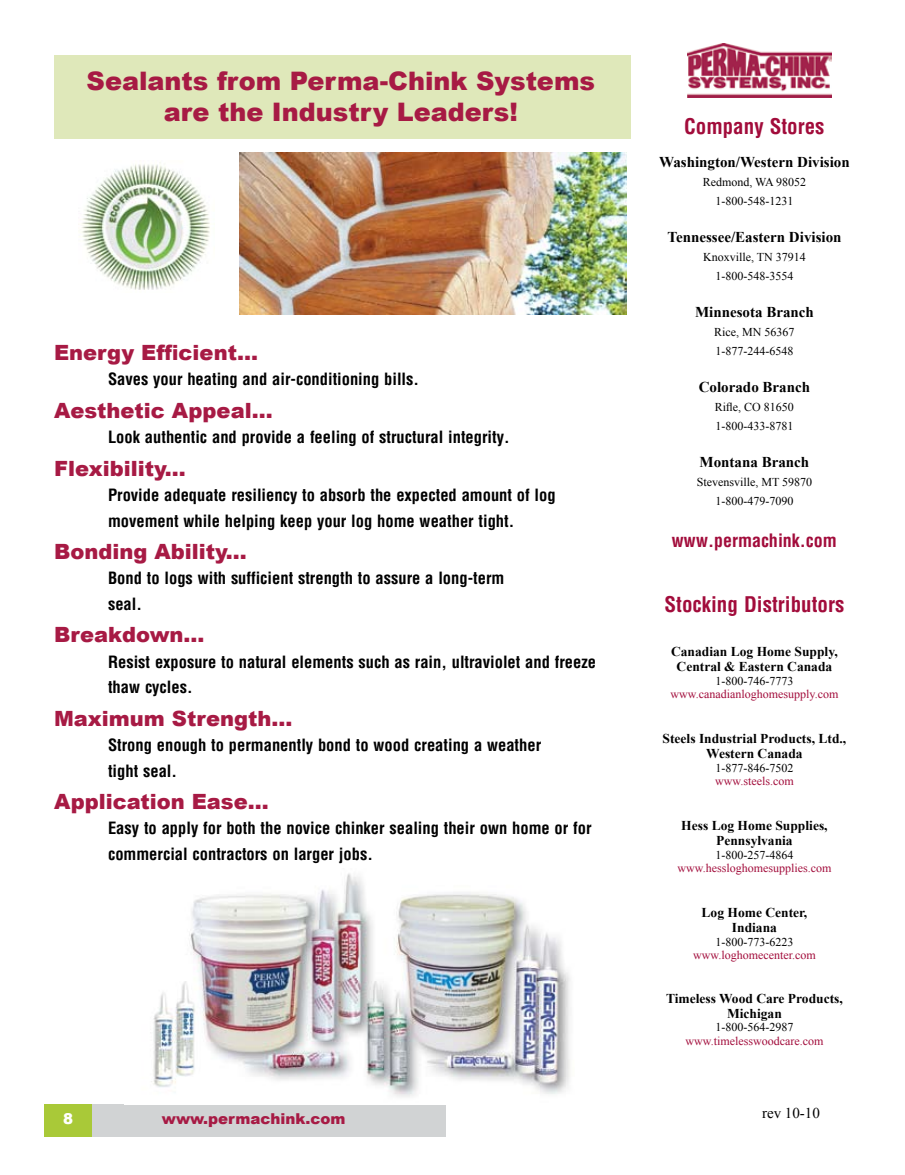
<style>
.page{position:relative;width:905px;height:1175px;background:#fff}
.page>*{position:absolute;margin:0;border:0;box-sizing:border-box;transform-origin:0 0}
.t1{font:900 25.5px/30.6px "Arial";color:#a71a44;text-align:center}
.t2{font:900 21px "Arial";color:#a71a44}
.t3{font:21px "BD Hanover";color:#a20c3b}
.t4{font:18px "BD Hanover";color:#a20c3b}
.t5{font:16.5px/25.5px "BD Hanover";color:#000}
.t6{font:700 15px "Times New Roman";color:#000}
.t7{font:900 15px "Arial";color:#a71a44}
.t8{font:15px "Times New Roman";color:#000}
.t9{font:900 15px "Arial";color:#fff}
.t10{font:700 13.5px/15px "Times New Roman";color:#000;text-align:center}
.t11{font:12px/18.8px "Times New Roman";color:#000;text-align:center}
.t12{font:12px "Times New Roman";color:#a20c3b}
</style>
<div class="page">
<div style="left:56px;top:1104px;width:390px;height:32px;background:#d1d3d4"></div>
<div style="left:44px;top:1104px;width:48px;height:32px;background:#a9c938"></div>
<img style="left:688px;top:44px;width:143px;height:54px">
<div style="left:54px;top:55px;width:577px;height:83px;background:#dfe8ba"></div>
<img style="left:240px;top:153px;width:387px;height:162px">
<img style="left:81px;top:162px;width:129px;height:128px">
<img style="left:151px;top:873px;width:419px;height:224px">
<h1 class="t1" style="left:87px;top:65px;width:510px">Sealants from Perma-Chink Systems are the Industry Leaders!</h1>
<p class="t2" style="left:54px;top:337px;width:205px">Energy Efficient...</p>
<p class="t5" style="left:108px;top:365px;width:312px">Saves your heating and air-conditioning bills.</p>
<p class="t2" style="left:54px;top:395px;width:220px">Aesthetic Appeal...</p>
<p class="t5" style="left:108px;top:423px;width:403px">Look authentic and provide a feeling of structural integrity.</p>
<p class="t2" style="left:54px;top:453px;width:133px">Flexibility...</p>
<p class="t5" style="left:108px;top:481px;width:449px">Provide adequate resiliency to absorb the expected amount of log movement while helping keep your log home weather tight.</p>
<p class="t2" style="left:54px;top:536px;width:194px">Bonding Ability...</p>
<p class="t5" style="left:108px;top:564px;width:398px">Bond to logs with sufficient strength to assure a long-term seal.</p>
<p class="t2" style="left:54px;top:619px;width:152px">Breakdown...</p>
<p class="t5" style="left:108px;top:648px;width:489px">Resist exposure to natural elements such as rain, ultraviolet and freeze thaw cycles.</p>
<p class="t2" style="left:54px;top:703px;width:240px">Maximum Strength...</p>
<p class="t5" style="left:108px;top:731px;width:434px">Strong enough to permanently bond to wood creating a weather tight seal.</p>
<p class="t2" style="left:54px;top:786px;width:216px">Application Ease...</p>
<p class="t5" style="left:108px;top:814px;width:485px">Easy to apply for both the novice chinker sealing their own home or for commercial contractors on larger jobs.</p>
<p class="t9" style="left:63px;top:1107px;width:12px">8</p>
<p class="t7" style="left:162px;top:1107px;width:185px">www.permachink.com</p>
<p class="t3" style="left:684px;top:111px;width:142px">Company Stores</p>
<p class="t6" style="left:659px;top:152px;width:192px">Washington/Western Division</p>
<p class="t11" style="left:702px;top:172px;width:105px">Redmond, WA 98052<br>1-800-548-1231</p>
<p class="t6" style="left:667px;top:227px;width:176px">Tennessee/Eastern Division</p>
<p class="t11" style="left:703px;top:247px;width:104px">Knoxville, TN 37914<br>1-800-548-3554</p>
<p class="t6" style="left:695px;top:302px;width:120px">Minnesota Branch</p>
<p class="t11" style="left:714px;top:322px;width:82px;text-align:left">Rice, MN 56367<br>1-877-244-6548</p>
<p class="t6" style="left:698px;top:377px;width:113px">Colorado Branch</p>
<p class="t11" style="left:715px;top:397px;width:81px;text-align:left">Rifle, CO 81650<br>1-800-433-8781</p>
<p class="t6" style="left:699px;top:452px;width:111px">Montana Branch</p>
<p class="t11" style="left:696px;top:472px;width:117px">Stevensville, MT 59870<br>1-800-479-7090</p>
<p class="t4" style="left:672px;top:527px;width:166px">www.permachink.com</p>
<p class="t3" style="left:664px;top:589px;width:181px">Stocking Distributors</p>
<p class="t10" style="left:671px;top:644px;width:168px">Canadian Log Home Supply,<br>Central &amp; Eastern Canada</p>
<p class="t11" style="left:715px;top:671px;width:79px">1-800-746-7773</p>
<p class="t12" style="left:670px;top:686px;width:169px">www.canadianloghomesupply.com</p>
<p class="t10" style="left:662px;top:731px;width:185px">Steels Industrial Products, Ltd.,<br>Western Canada</p>
<p class="t11" style="left:715px;top:758px;width:79px">1-877-846-7502</p>
<p class="t12" style="left:715px;top:773px;width:80px">www.steels.com</p>
<p class="t10" style="left:681px;top:818px;width:148px">Hess Log Home Supplies,<br>Pennsylvania</p>
<p class="t11" style="left:715px;top:845px;width:79px">1-800-257-4864</p>
<p class="t12" style="left:677px;top:860px;width:155px">www.hessloghomesupplies.com</p>
<p class="t10" style="left:701px;top:905px;width:107px">Log Home Center,<br>Indiana</p>
<p class="t11" style="left:715px;top:932px;width:79px">1-800-773-6223</p>
<p class="t12" style="left:693px;top:947px;width:124px">www.loghomecenter.com</p>
<p class="t10" style="left:666px;top:990px;width:178px">Timeless Wood Care Products,<br>Michigan</p>
<p class="t11" style="left:715px;top:1017px;width:79px">1-800-564-2987</p>
<p class="t12" style="left:685px;top:1032px;width:139px">www.timelesswoodcare.com</p>
<p class="t8" style="left:762px;top:1102px;width:59px">rev 10-10</p>
</div>
